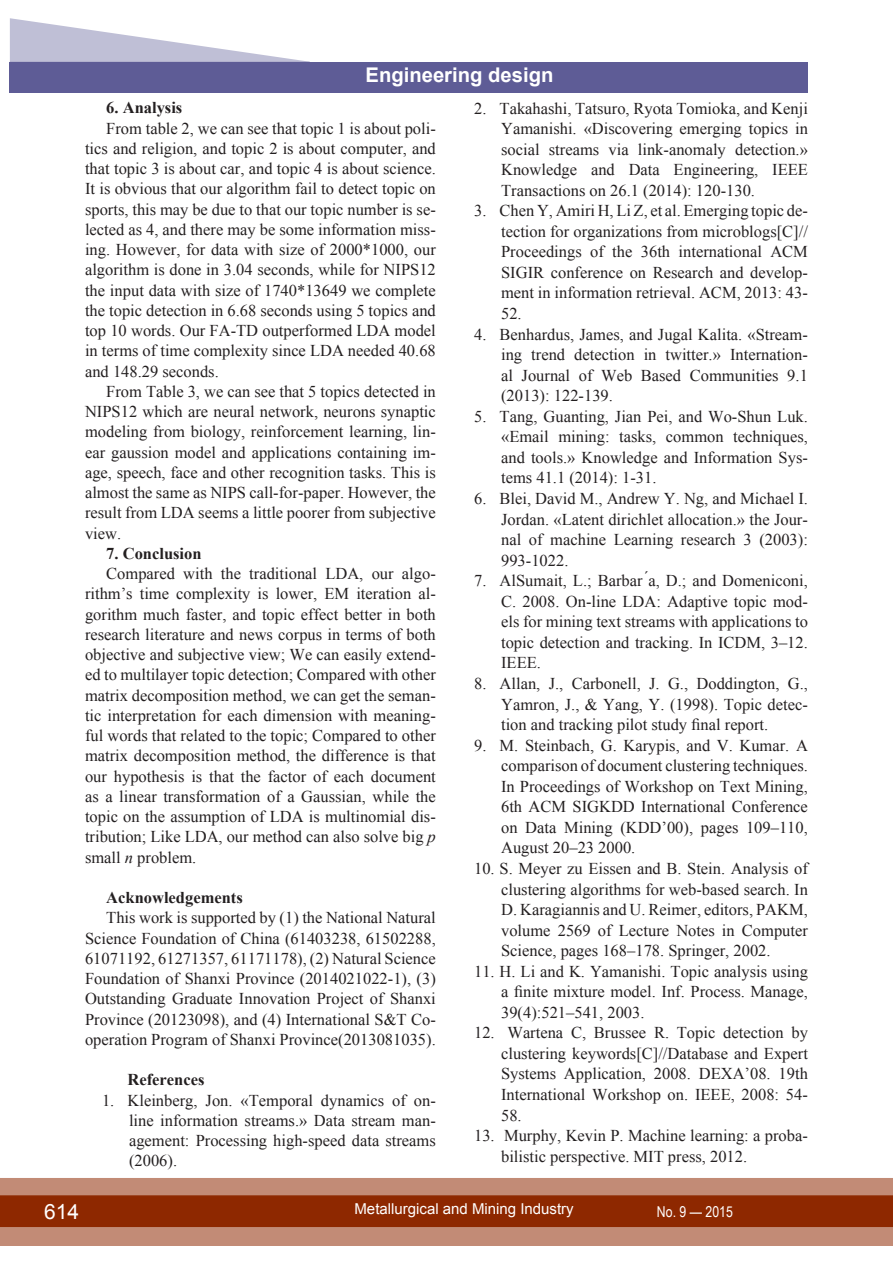
<style>
.page{position:relative;width:893px;height:1263px;background:#fff}
.page>*{position:absolute;margin:0;border:0;box-sizing:border-box;transform-origin:0 0}
.t1{font:21px "Arial";color:#fff}
.t2{font:700 20.25px "Arial";color:#fff}
.литература{font:16.5px/20.5px "Times New Roman";color:#231f20;text-align:justify}
.ОСНОВНОЙ{font:16.5px/20.2px "Times New Roman";color:#231f20;text-align:justify}
.ОСНОВНОЙ-2{font:700 16.5px "Times New Roman";color:#231f20}
.литература-2{font:700 16.5px "Times New Roman";color:#231f20}
.t3{font:15px "Arial";color:#fff}
.t4{font:15px "Arial Narrow";color:#fff}
.s1{font-style:italic}
</style>
<div class="page">
<div style="left:0;top:1178px;width:893px;height:68px;background:#c28b76"></div>
<div style="left:0;top:1195px;width:893px;height:32px;background:#8e2800;border:2px solid #8e2800"></div>
<div style="left:10px;top:62px;width:798px;height:30px;background:#5e5c96"></div>
<svg style="left:10px;top:18px;width:300px;height:44px"></svg>
<svg style="left:892px;top:1178px;width:1px;height:68px"></svg>
<p class="t2" style="left:365px;top:62px;width:189px">Engineering design</p>
<p class="ОСНОВНОЙ-2" style="left:106px;top:96px;width:78px">6. Analysis</p>
<p class="ОСНОВНОЙ" style="left:85px;top:118px;width:352px;text-indent:21px">From table 2, we can see that topic 1 is about poli&shy;tics and religion, and topic 2 is about computer, and that topic 3 is about car, and topic 4 is about science.<br>It is obvious that our algorithm fail to detect topic on sports, this may be due to that our topic number is se&shy;lected as 4, and there may be some information miss&shy;ing. However, for data with size of 2000*1000, our algorithm is done in 3.04 seconds, while for NIPS12 the input data with size of 1740*13649 we complete the topic detection in 6.68 seconds using 5 topics and top 10 words. Our FA-TD outperformed LDA model in terms of time complexity since LDA needed 40.68 and 148.29 seconds.</p>
<p class="ОСНОВНОЙ" style="left:85px;top:381px;width:352px;text-indent:21px">From Table 3, we can see that 5 topics detected in NIPS12 which are neural network, neurons synaptic modeling from biology, reinforcement learning, lin&shy;ear gaussion model and applications containing im&shy;age, speech, face and other recognition tasks. This is almost the same as NIPS call-for-paper. However, the result from LDA seems a little poorer from subjective view.</p>
<p class="ОСНОВНОЙ-2" style="left:106px;top:542px;width:97px">7. Conclusion</p>
<p class="ОСНОВНОЙ" style="left:85px;top:563px;width:352px;text-indent:21px">Compared with the traditional LDA, our algo&shy;rithm’s time complexity is lower, EM iteration al&shy;gorithm much faster, and topic effect better in both research literature and news corpus in terms of both objective and subjective view; We can easily extend&shy;ed to multilayer topic detection; Compared with other matrix decomposition method, we can get the seman&shy;tic interpretation for each dimension with meaning&shy;ful words that related to the topic; Compared to other matrix decomposition method, the difference is that our hypothesis is that the factor of each document as a linear transformation of a Gaussian, while the topic on the assumption of LDA is multinomial dis&shy;tribution; Like LDA, our method can also solve big <span class="s1">p </span>small <span class="s1">n</span> problem.</p>
<p class="ОСНОВНОЙ-2" style="left:106px;top:886px;width:138px">Acknowledgements</p>
<p class="ОСНОВНОЙ" style="left:85px;top:907px;width:352px;text-indent:21px">This work is supported by (1) the National Natural Science Foundation of China (61403238, 61502288, 61071192, 61271357, 61171178), (2) Natural Science Foundation of Shanxi Province (2014021022-1), (3)<br>Outstanding Graduate Innovation Project of Shanxi Province (20123098), and (4) International S&amp;T Co&shy;operation Program of Shanxi Province(2013081035).</p>
<p class="литература-2" style="left:128px;top:1068px;width:78px">References</p>
<p class="литература" style="left:129px;top:1090px;width:308px;text-indent:-27px">1. Kleinberg, Jon. «Temporal dynamics of on&shy;line information streams.» Data stream man&shy;agement: Processing high-speed data streams (2006).</p>
<p class="литература" style="left:501px;top:97px;width:308px;text-indent:-27px">2. Takahashi, Tatsuro, Ryota Tomioka, and Kenji Yamanishi. «Discovering emerging topics in social streams via link-anomaly detection.» Knowledge and Data Engineering, IEEE Transactions on 26.1 (2014): 120-130.</p>
<p class="литература" style="left:501px;top:200px;width:308px;text-indent:-27px">3. Chen Y, Amiri H, Li Z, et al. Emerging topic de&shy;tection for organizations from microblogs[C]// Proceedings of the 36th international ACM SIGIR conference on Research and develop&shy;ment in information retrieval. ACM, 2013: 43- 52.</p>
<p class="литература" style="left:501px;top:323px;width:308px;text-indent:-27px">4. Benhardus, James, and Jugal Kalita. «Stream&shy;ing trend detection in twitter.» Internation&shy;al Journal of Web Based Communities 9.1 (2013): 122-139.</p>
<p class="литература" style="left:501px;top:406px;width:308px;text-indent:-27px">5. Tang, Guanting, Jian Pei, and Wo-Shun Luk. «Email mining: tasks, common techniques, and tools.» Knowledge and Information Sys&shy;tems 41.1 (2014): 1-31.</p>
<p class="литература" style="left:501px;top:488px;width:308px;text-indent:-27px">6. Blei, David M., Andrew Y. Ng, and Michael I.<br>Jordan. «Latent dirichlet allocation.» the Jour&shy;nal of machine Learning research 3 (2003):<br>993-1022.</p>
<p class="литература" style="left:501px;top:570px;width:308px;text-indent:-27px">7. AlSumait, L.; Barbar ́a, D.; and Domeniconi, C. 2008. On-line LDA: Adaptive topic mod&shy;els for mining text streams with applications to topic detection and tracking. In ICDM, 3–12.<br>IEEE.</p>
<p class="литература" style="left:501px;top:673px;width:308px;text-indent:-27px">8. Allan, J., Carbonell, J. G., Doddington, G., Yamron, J., &amp; Yang, Y. (1998). Topic detec&shy;tion and tracking pilot study final report.</p>
<p class="литература" style="left:501px;top:734px;width:308px;text-indent:-27px">9. M. Steinbach, G. Karypis, and V. Kumar. A comparison of document clustering techniques.<br>In Proceedings of Workshop on Text Mining, 6th ACM SIGKDD International Conference on Data Mining (KDD’00), pages 109–110, August 20–23 2000.</p>
<p class="литература" style="left:501px;top:858px;width:308px;text-indent:-27px">10. S. Meyer zu Eissen and B. Stein. Analysis of clustering algorithms for web-based search. In D. Karagiannis and U. Reimer, editors, PAKM, volume 2569 of Lecture Notes in Computer Science, pages 168–178. Springer, 2002.</p>
<p class="литература" style="left:501px;top:961px;width:308px;text-indent:-27px">11. H. Li and K. Yamanishi. Topic analysis using a finite mixture model. Inf. Process. Manage, 39(4):521–541, 2003.</p>
<p class="литература" style="left:501px;top:1022px;width:308px;text-indent:-27px">12. Wartena C, Brussee R. Topic detection by clustering keywords[C]//Database and Expert Systems Application, 2008. DEXA’08. 19th International Workshop on. IEEE, 2008: 54- 58.</p>
<p class="литература" style="left:501px;top:1125px;width:308px;text-indent:-27px">13. Murphy, Kevin P. Machine learning: a proba&shy;bilistic perspective. MIT press, 2012.</p>
<p class="t1" style="left:44px;top:1197px;width:37px">614</p>
<p class="t3" style="left:354px;top:1199px;width:221px">Metallurgical and Mining Industry</p>
<p class="t4" style="left:657px;top:1201px;width:77px">No. 9 — 2015</p>
</div>
